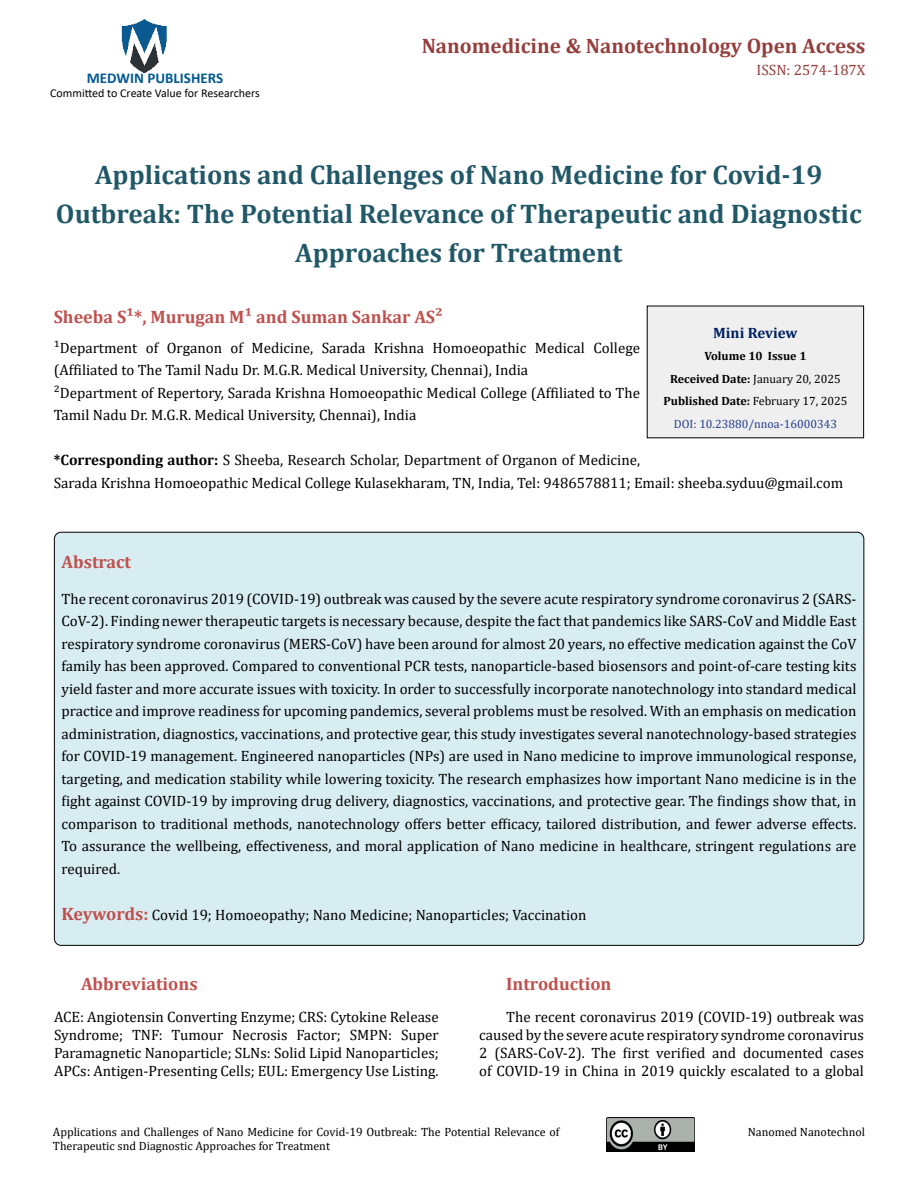
<style>
.page{position:relative;width:918px;height:1188px;background:#fff}
.page>*{position:absolute;margin:0;border:0;box-sizing:border-box;transform-origin:0 0}
.t1{font:700 27px/39px "Cambria";color:#215868;text-align:center}
.t2{font:700 21px "Cambria";color:#953f3c}
.t3{font:700 18px "Cambria";color:#c0504d}
.t4{font:15px/22.5px "Cambria";color:#000;text-align:justify}
.t5{font:700 15px "Calibri";color:#005991}
.t6{font:15px "Cambria";color:#953f3c}
.t7{font:700 15px "Cambria";color:#002060}
.t8{font:12px/14.4px "Cambria";color:#000}
.t9{font:700 12px/22.5px "Cambria";color:#000;text-align:center}
.t10{font:12px "Calibri";color:#000}
.s1{font-weight:700}
.s2{font-weight:400}
.s3{font-weight:400;color:#25408f}
.s4{font-weight:700;font-size:18px;color:#c0504d}
</style>
<div class="page">
<img style="left:121px;top:19px;width:46px;height:54px">
<img style="left:606px;top:1118px;width:89px;height:33px">
<div style="left:647px;top:306px;width:217px;height:132px;background:#efefef"></div>
<div style="left:54px;top:532px;width:810px;height:413px;background:#d8edf2;border-radius:7px"></div>
<p class="t5" style="left:87px;top:67px;width:138px">MEDWIN PUBLISHERS</p>
<p class="t10" style="left:50px;top:85px;width:211px">Committed to Create Value for Researchers</p>
<h2 class="t2" style="left:422px;top:31px;width:445px">Nanomedicine &amp; Nanotechnology Open Access</h2>
<p class="t6" style="left:757px;top:62px;width:110px">ISSN: 2574-187X</p>
<h1 class="t1" style="left:56px;top:154px;width:807px">Applications and Challenges of Nano Medicine for Covid-19<br>Outbreak: The Potential Relevance of Therapeutic and Diagnostic<br>Approaches for Treatment</h1>
<p class="t3" style="left:54px;top:304px;width:391px">Sheeba S¹*, Murugan M¹ and Suman Sankar AS²</p>
<p class="t4" style="left:54px;top:336px;width:588px;text-align:left">¹Department of Organon of Medicine, Sarada Krishna Homoeopathic Medical College (Affiliated to The Tamil Nadu Dr. M.G.R. Medical University, Chennai), India<br>²Department of Repertory, Sarada Krishna Homoeopathic Medical College (Affiliated to The Tamil Nadu Dr. M.G.R. Medical University, Chennai), India</p>
<p class="t4" style="left:54px;top:449px;width:791px"><span class="s1">*Corresponding author:</span> S Sheeba, Research Scholar, Department of Organon of Medicine,<br>Sarada Krishna Homoeopathic Medical College Kulasekharam, TN, India, Tel: 9486578811; Email: sheeba.syduu@gmail.com</p>
<p class="t7" style="left:713px;top:322px;width:86px">Mini Review</p>
<p class="t9" style="left:663px;top:344px;width:185px">Volume 10 Issue 1<br>Received Date: <span class="s2">January 20, 2025<br></span>Published Date: <span class="s2">February 17, 2025<br></span><span class="s3">DOI: 10.23880/nnoa-16000343</span></p>
<p class="t3" style="left:62px;top:549px;width:71px">Abstract</p>
<p class="t4" style="left:62px;top:587px;width:797px">The recent coronavirus 2019 (COVID-19) outbreak was caused by the severe acute respiratory syndrome coronavirus 2 (SARS-CoV-2). Finding newer therapeutic targets is necessary because, despite the fact that pandemics like SARS-CoV and Middle East respiratory syndrome coronavirus (MERS-CoV) have been around for almost 20 years, no effective medication against the CoV family has been approved. Compared to conventional PCR tests, nanoparticle-based biosensors and point-of-care testing kits yield faster and more accurate issues with toxicity. In order to successfully incorporate nanotechnology into standard medical practice and improve readiness for upcoming pandemics, several problems must be resolved. With an emphasis on medication administration, diagnostics, vaccinations, and protective gear, this study investigates several nanotechnology-based strategies for COVID-19 management. Engineered nanoparticles (NPs) are used in Nano medicine to improve immunological response, targeting, and medication stability while lowering toxicity. The research emphasizes how important Nano medicine is in the fight against COVID-19 by improving drug delivery, diagnostics, vaccinations, and protective gear. The findings show that, in comparison to traditional methods, nanotechnology offers better efficacy, tailored distribution, and fewer adverse effects.<br>To assurance the wellbeing, effectiveness, and moral application of Nano medicine in healthcare, stringent regulations are required.</p>
<p class="t4" style="left:62px;top:904px;width:527px"><span class="s4">Keywords:</span> Covid 19; Homoeopathy; Nano Medicine; Nanoparticles; Vaccination</p>
<p class="t3" style="left:81px;top:971px;width:118px">Abbreviations</p>
<p class="t4" style="left:54px;top:1008px;width:386px;line-height:18px">ACE: Angiotensin Converting Enzyme; CRS: Cytokine Release Syndrome; TNF: Tumour Necrosis Factor; SMPN: Super Paramagnetic Nanoparticle; SLNs: Solid Lipid Nanoparticles; APCs: Antigen-Presenting Cells; EUL: Emergency Use Listing.</p>
<p class="t3" style="left:506px;top:971px;width:107px">Introduction</p>
<p class="t4" style="left:479px;top:1008px;width:386px;line-height:18px;text-indent:27px">The recent coronavirus 2019 (COVID-19) outbreak was caused by the severe acute respiratory syndrome coronavirus 2 (SARS-CoV-2). The first verified and documented cases of COVID-19 in China in 2019 quickly escalated to a global</p>
<p class="t8" style="left:53px;top:1125px;width:508px">Applications and Challenges of Nano Medicine for Covid-19 Outbreak: The Potential Relevance of<br>Therapeutic snd Diagnostic Approaches for Treatment</p>
<p class="t8" style="left:748px;top:1125px;width:119px">Nanomed Nanotechnol</p>
</div>
